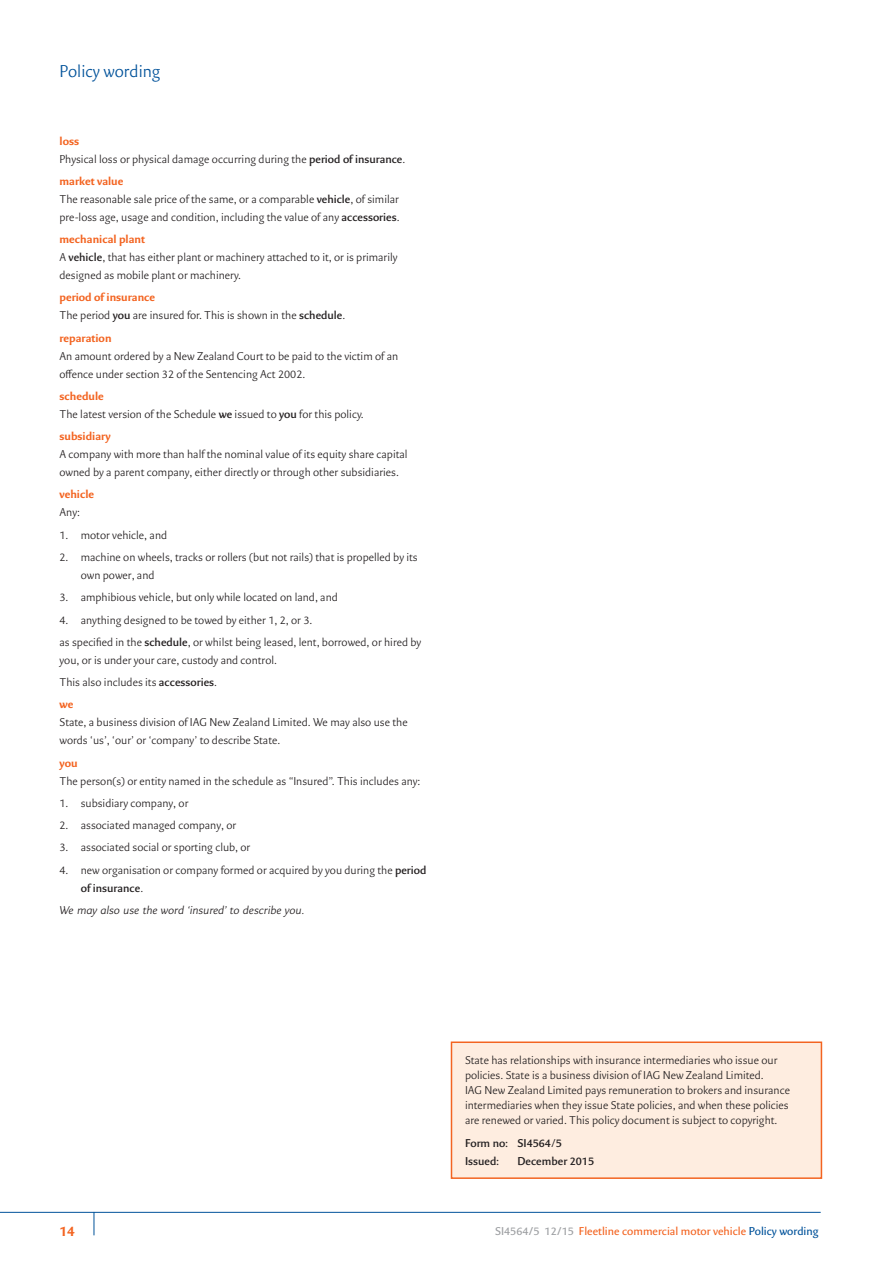
<style>
.page{position:relative;width:893px;height:1263px;background:#fff}
.page>*{position:absolute;margin:0;border:0;box-sizing:border-box;transform-origin:0 0}
.t1{font:300 18px "Eva Pro";color:#01529a}
.t2{font:700 15px "Eva Pro";color:#f36421}
.t3{font:300 12px/18px "Eva Pro";color:#231f20}
.t4{font:12px "Eva Pro";color:#f36421}
.t5{font:italic 300 12px "Eva Pro";color:#231f20}
.t6{font:600 12px/18px "Eva Pro";color:#231f20}
.t7{font:700 12px "Eva Pro";color:#f36421}
.s1{font-weight:700;color:#f36421}
.s2{font-weight:600}
.s3{color:#9d9fa2}
.s4{color:#01529a}
</style>
<div class="page">
<hr style="left:0;top:1212px;width:821px;height:1px;background:#01529a">
<svg style="left:94px;top:1212px;width:1px;height:23px"></svg>
<div style="left:451px;top:1042px;width:370px;height:136px;background:#feede0"></div>
<div style="left:451px;top:1041px;width:371px;height:138px;border:2px solid #f36421"></div>
<h1 class="t1" style="left:60px;top:60px;width:103px">Policy wording</h1>
<p class="t3" style="left:60px;top:132px;width:347px"><span class="s1">loss<br></span>Physical loss or physical damage occurring during the <span class="s2">period of insurance</span>.</p>
<p class="t3" style="left:60px;top:172px;width:341px"><span class="s1">market value<br></span>The reasonable sale price of the same, or a comparable <span class="s2">vehicle</span>, of similar pre-loss age, usage and condition, including the value of any <span class="s2">accessories</span>.</p>
<p class="t3" style="left:60px;top:230px;width:340px"><span class="s1">mechanical plant<br></span>A <span class="s2">vehicle</span>, that has either plant or machinery attached to it, or is primarily designed as mobile plant or machinery.</p>
<p class="t3" style="left:60px;top:289px;width:287px"><span class="s1">period of insurance<br></span>The period <span class="s2">you</span> are insured for. This is shown in the <span class="s2">schedule</span>.</p>
<p class="t7" style="left:60px;top:330px;width:54px">reparation</p>
<p class="t3" style="left:60px;top:347px;width:340px">An amount ordered by a New Zealand Court to be paid to the victim of an offence under section 32 of the Sentencing Act 2002.</p>
<p class="t3" style="left:60px;top:387px;width:306px"><span class="s1">schedule<br></span>The latest version of the Schedule <span class="s2">we</span> issued to <span class="s2">you</span> for this policy.</p>
<p class="t7" style="left:60px;top:429px;width:53px">subsidiary</p>
<p class="t3" style="left:60px;top:445px;width:350px">A company with more than half the nominal value of its equity share capital owned by a parent company, either directly or through other subsidiaries.</p>
<p class="t7" style="left:60px;top:487px;width:36px">vehicle</p>
<p class="t3" style="left:60px;top:504px;width:22px">Any:</p>
<p class="t3" style="left:60px;top:526px;width:109px">1. motor vehicle, and</p>
<p class="t3" style="left:81px;top:548px;width:338px;text-indent:-21px">2. machine on wheels, tracks or rollers (but not rails) that is propelled by its own power, and</p>
<p class="t3" style="left:60px;top:588px;width:280px">3. amphibious vehicle, but only while located on land, and</p>
<p class="t3" style="left:60px;top:608px;width:363px;line-height:22.2px">4. anything designed to be towed by either 1, 2, or 3.<br>as specified in the <span class="s2">schedule</span>, or whilst being leased, lent, borrowed, or hired by</p>
<p class="t3" style="left:60px;top:649px;width:219px;line-height:22.2px">you, or is under your care, custody and control.<br>This also includes its <span class="s2">accessories</span>.<br><span class="s1">we</span></p>
<p class="t3" style="left:60px;top:713px;width:350px">State, a business division of IAG New Zealand Limited. We may also use the words ‘us’, ‘our’ or ‘company’ to describe State.</p>
<p class="t7" style="left:60px;top:755px;width:20px">you</p>
<p class="t3" style="left:60px;top:772px;width:362px">The person(s) or entity named in the schedule as “Insured”. This includes any:</p>
<p class="t3" style="left:60px;top:794px;width:130px">1. subsidiary company, or</p>
<p class="t3" style="left:60px;top:816px;width:178px">2. associated managed company, or</p>
<p class="t3" style="left:60px;top:838px;width:192px">3. associated social or sporting club, or</p>
<p class="t3" style="left:81px;top:861px;width:347px;text-indent:-21px">4. new organisation or company formed or acquired by you during the <span class="s2">period of insurance</span>.</p>
<p class="t5" style="left:60px;top:903px;width:246px">We may also use the word ‘insured’ to describe you.</p>
<p class="t3" style="left:465px;top:1053px;width:326px;line-height:15px">State has relationships with insurance intermediaries who issue our policies. State is a business division of IAG New Zealand Limited.<br>IAG New Zealand Limited pays remuneration to brokers and insurance intermediaries when they issue State policies, and when these policies are renewed or varied. This policy document is subject to copyright.</p>
<p class="t6" style="left:465px;top:1133px;width:98px">Form no: SI4564/5<br>Issued:</p>
<p class="t6" style="left:517px;top:1151px;width:78px">December 2015</p>
<p class="t2" style="left:60px;top:1221px;width:17px">14</p>
<p class="t4" style="left:495px;top:1224px;width:325px"><span class="s3">SI4564/5 12/15</span> Fleetline commercial motor vehicle <span class="s4">Policy wording</span></p>
</div>
